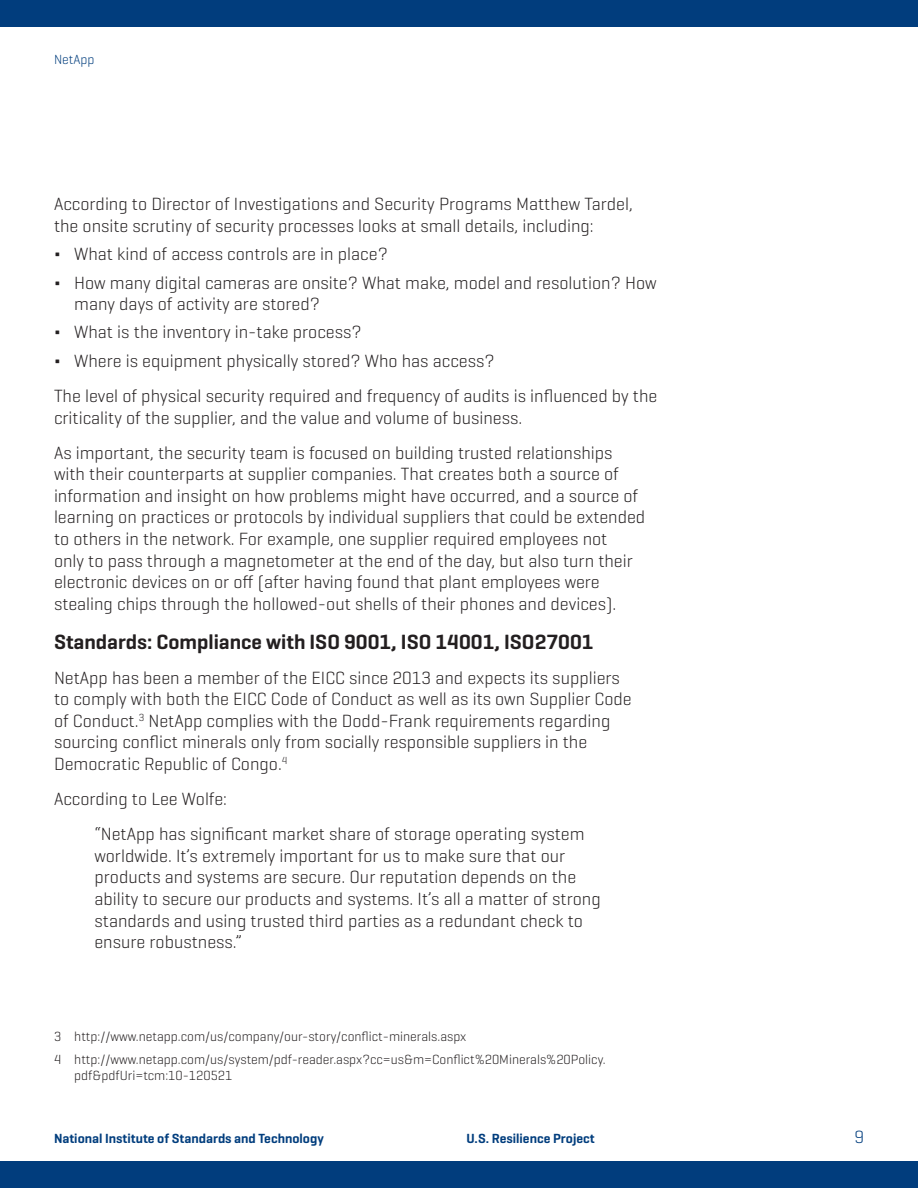
<style>
.page{position:relative;width:918px;height:1188px;background:#fff}
.page>*{position:absolute;margin:0;border:0;box-sizing:border-box;transform-origin:0 0}
.Subhead{font:600 21px "Geogrotesque";color:#231f20}
.Body_text{font:300 18px/21.6px "Geogrotesque";color:#231f20}
.t1{font:300 18px "Geogrotesque";color:#013d7d}
.Footnote{font:300 13.5px/16.2px "Geogrotesque";color:#231f20}
.t2{font:600 13.5px "Geogrotesque";color:#013d7d}
.t3{font:300 13.5px "Geogrotesque";color:#013d7d}
</style>
<div class="page">
<div style="left:0;top:1161px;width:918px;height:27px;background:#013d7d"></div>
<div style="left:0;top:0;width:918px;height:27px;background:#013d7d"></div>
<p class="t3" style="left:54px;top:51px;width:42px">NetApp</p>
<p class="Body_text" style="left:54px;top:193px;width:580px">According to Director of Investigations and Security Programs Matthew Tardel, the onsite scrutiny of security processes looks at small details, including:</p>
<p class="Body_text" style="left:54px;top:243px;width:335px">Δ What kind of access controls are in place?</p>
<p class="Body_text" style="left:74px;top:271px;width:584px;text-indent:-20px">Δ How many digital cameras are onsite? What make, model and resolution? How many days of activity are stored?</p>
<p class="Body_text" style="left:54px;top:321px;width:309px">Δ What is the inventory in-take process?</p>
<p class="Body_text" style="left:54px;top:349px;width:442px">Δ Where is equipment physically stored? Who has access?</p>
<p class="Body_text" style="left:54px;top:384px;width:605px">The level of physical security required and frequency of audits is influenced by the criticality of the supplier, and the value and volume of business.</p>
<p class="Body_text" style="left:54px;top:441px;width:593px">As important, the security team is focused on building trusted relationships with their counterparts at supplier companies. That creates both a source of information and insight on how problems might have occurred, and a source of learning on practices or protocols by individual suppliers that could be extended to others in the network. For example, one supplier required employees not<br>only to pass through a magnetometer at the end of the day, but also turn their electronic devices on or off (after having found that plant employees were stealing chips through the hollowed-out shells of their phones and devices).</p>
<p class="Subhead" style="left:54px;top:628px;width:541px">Standards: Compliance with ISO 9001, ISO 14001, ISO27001</p>
<p class="Body_text" style="left:54px;top:666px;width:579px">NetApp has been a member of the EICC since 2013 and expects its suppliers to comply with both the EICC Code of Conduct as well as its own Supplier Code of Conduct.<sup>3</sup> NetApp complies with the Dodd-Frank requirements regarding sourcing conflict minerals only from socially responsible suppliers in the Democratic Republic of Congo.<sup>4</sup></p>
<p class="Body_text" style="left:54px;top:788px;width:175px">According to Lee Wolfe:</p>
<p class="Body_text" style="left:94px;top:823px;width:508px">“NetApp has significant market share of storage operating system worldwide. It’s extremely important for us to make sure that our products and systems are secure. Our reputation depends on the ability to secure our products and systems. It’s all a matter of strong standards and using trusted third parties as a redundant check to ensure robustness.”</p>
<p class="Footnote" style="left:54px;top:1028px;width:414px">3 http://www.netapp.com/us/company/our-story/conflict-minerals.aspx</p>
<p class="Footnote" style="left:74px;top:1051px;width:533px;text-indent:-20px">4 http://www.netapp.com/us/system/pdf-reader.aspx?cc=us&amp;m=Conflict%20Minerals%20Policy. pdf&amp;pdfUri=tcm:10-120521</p>
<p class="t2" style="left:54px;top:1130px;width:271px">National Institute of Standards and Technology</p>
<p class="t2" style="left:467px;top:1130px;width:130px">U.S. Resilience Project</p>
<p class="t1" style="left:854px;top:1126px;width:11px">9</p>
</div>
